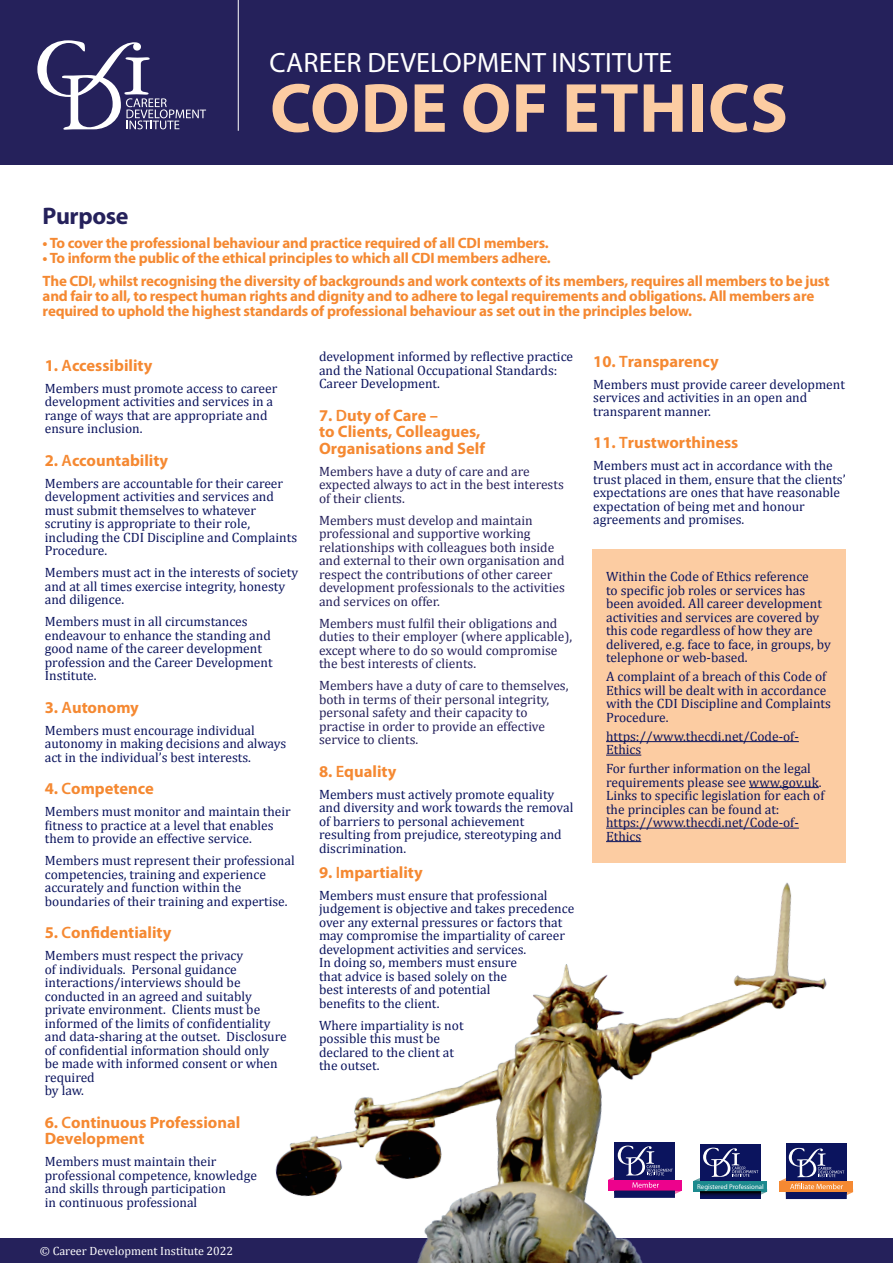
<style>
.page{position:relative;width:893px;height:1263px;background:#fff}
.page>*{position:absolute;margin:0;border:0;box-sizing:border-box;transform-origin:0 0}
.t1{font:700 70.2px "Myriad Pro";letter-spacing:.005em;color:#fccca2}
.t2{font:28.05px "Myriad Pro";letter-spacing:.005em;color:#fff}
.t3{font:700 24px "Myriad Pro";letter-spacing:-.015em;color:#25215b}
.t4{font:700 16.5px/16.5px "Myriad Pro";color:#f58932}
.t5{font:700 15px/15px "Myriad Pro";letter-spacing:-.015em;color:#f58932}
.t6{font:13.5px/13.5px "Cambria";color:#0b145e}
.t7{font:13.5px/13.5px "Cambria";color:#25215b}
.t8{font:12px "Cambria";color:#fff}
.t9{font:6.9px "Myriad Pro";color:#fff}
.s1{font-weight:600}
</style>
<div class="page">
<div style="left:0;top:1238px;width:893px;height:25px;background:#25215b"></div>
<div style="left:592px;top:549px;width:254px;height:313px;background:#fccca2"></div>
<hr style="left:606px;top:741px;width:193px;height:1px;background:#0b145e">
<hr style="left:606px;top:755px;width:35px;height:1px;background:#0b145e">
<hr style="left:749px;top:787px;width:70px;height:1px;background:#0b145e">
<hr style="left:606px;top:828px;width:193px;height:1px;background:#0b145e">
<img style="left:275px;top:841px;width:579px;height:422px">
<div style="left:786px;top:1144px;width:60px;height:55px;background:#0b145e"></div>
<svg style="left:779px;top:1148px;width:74px;height:51px"></svg>
<div style="left:700px;top:1144px;width:60px;height:54px;background:#0b145e"></div>
<svg style="left:694px;top:1148px;width:73px;height:48px"></svg>
<div style="left:694px;top:1181px;width:73px;height:11px;background:#1c8a8e"></div>
<svg style="left:700px;top:1192px;width:60px;height:4px"></svg>
<div style="left:615px;top:1142px;width:60px;height:56px;background:#0b145e"></div>
<svg style="left:608px;top:1145px;width:74px;height:53px"></svg>
<div style="left:0;top:0;width:893px;height:164px;background:#25215b"></div>
<svg style="left:37px;top:40px;width:169px;height:90px"></svg>
<hr style="left:238px;top:0;width:1px;height:131px;background:#fff">
<p class="t2" style="left:270px;top:47px;width:404px">CAREER DEVELOPMENT INSTITUTE</p>
<p class="t1" style="left:270px;top:69px;width:519px">CODE OF ETHICS</p>
<p class="t3" style="left:43px;top:203px;width:87px">Purpose</p>
<p class="t5" style="left:43px;top:235px;width:508px">• To cover the professional behaviour and practice required of all CDI members.</p>
<p class="t5" style="left:43px;top:250px;width:510px">• To inform the public of the ethical principles to which all CDI members adhere.</p>
<p class="t5" style="left:43px;top:274px;width:788px">The CDI, whilst recognising the diversity of backgrounds and work contexts of its members, requires all members to be just and fair to all, to respect human rights and dignity and to adhere to legal requirements and obligations. All members are required to uphold the highest standards of professional behaviour as set out in the principles below.</p>
<p class="t4" style="left:45px;top:357px;width:109px">1. <span class="s1">A</span>ccessibility</p>
<p class="t6" style="left:45px;top:381px;width:234px">Members must promote access to career development activities and services in a range of ways that are appropriate and ensure inclusion.</p>
<p class="t4" style="left:45px;top:452px;width:125px">2. <span class="s1">A</span>ccountability</p>
<p class="t6" style="left:45px;top:476px;width:254px">Members are accountable for their career development activities and services and must submit themselves to whatever scrutiny is appropriate to their role, including the CDI Discipline and Complaints Procedure.</p>
<p class="t6" style="left:45px;top:566px;width:255px">Members must act in the interests of society and at all times exercise integrity, honesty and diligence.</p>
<p class="t6" style="left:45px;top:615px;width:229px">Members must in all circumstances endeavour to enhance the standing and good name of the career development profession and the Career Development<br>Institute.</p>
<p class="t4" style="left:45px;top:699px;width:96px">3. <span class="s1">A</span>utonomy</p>
<p class="t6" style="left:45px;top:723px;width:243px">Members must encourage individual autonomy in making decisions and always act in the individual’s best interests.</p>
<p class="t4" style="left:45px;top:781px;width:111px">4. <span class="s1">C</span>ompetence</p>
<p class="t6" style="left:45px;top:805px;width:248px">Members must monitor and maintain their fitness to practice at a level that enables them to provide an effective service.</p>
<p class="t6" style="left:45px;top:854px;width:251px">Members must represent their professional competencies, training and experience accurately and function within the boundaries of their training and expertise.</p>
<p class="t4" style="left:45px;top:925px;width:128px">5. <span class="s1">C</span>onfidentiality</p>
<p class="t6" style="left:45px;top:949px;width:243px">Members must respect the privacy<br>of individuals. Personal guidance interactions/interviews should be conducted in an agreed and suitably private environment. Clients must be informed of the limits of confidentiality and data-sharing at the outset. Disclosure of confidential information should only<br>be made with informed consent or when required<br>by law.</p>
<p class="t4" style="left:45px;top:1114px;width:197px">6. <span class="s1">C</span>ontinuous Professional</p>
<p class="t4" style="left:45px;top:1131px;width:101px">Development</p>
<p class="t6" style="left:45px;top:1155px;width:214px">Members must maintain their professional competence, knowledge and skills through participation<br>in continuous professional</p>
<p class="t6" style="left:319px;top:350px;width:256px">development informed by reflective practice and the National Occupational Standards:<br>Career Development.</p>
<p class="t4" style="left:319px;top:407px;width:121px">7. <span class="s1">D</span>uty of Care –</p>
<p class="t4" style="left:319px;top:423px;width:168px">to Clients, Colleagues,<br>Organisations and Self</p>
<p class="t7" style="left:319px;top:464px;width:246px">Members have a duty of care and are expected always to act in the best interests of their clients.</p>
<p class="t7" style="left:319px;top:513px;width:247px">Members must develop and maintain professional and supportive working relationships with colleagues both inside and external to their own organisation and respect the contributions of other career development professionals to the activities and services on offer.</p>
<p class="t7" style="left:319px;top:616px;width:255px">Members must fulfil their obligations and duties to their employer (where applicable), except where to do so would compromise the best interests of clients.</p>
<p class="t7" style="left:319px;top:679px;width:251px">Members have a duty of care to themselves, both in terms of their personal integrity, personal safety and their capacity to practise in order to provide an effective service to clients.</p>
<p class="t4" style="left:319px;top:763px;width:79px">8. <span class="s1">E</span>quality</p>
<p class="t6" style="left:319px;top:787px;width:256px">Members must actively promote equality and diversity and work towards the removal of barriers to personal achievement resulting from prejudice, stereotyping and discrimination.</p>
<p class="t4" style="left:319px;top:864px;width:105px">9. <span class="s1">I</span>mpartiality</p>
<p class="t6" style="left:319px;top:888px;width:257px">Members must ensure that professional judgement is objective and takes precedence over any external pressures or factors that may compromise the impartiality of career development activities and services.<br>In doing so, members must ensure<br>that advice is based solely on the<br>best interests of and potential<br>benefits to the client.</p>
<p class="t6" style="left:319px;top:1018px;width:146px">Where impartiality is not possible this must be declared to the client at the outset.</p>
<p class="t4" style="left:593px;top:353px;width:127px">10. <span class="s1">T</span>ransparency</p>
<p class="t6" style="left:593px;top:377px;width:253px">Members must provide career development services and activities in an open and transparent manner.</p>
<p class="t4" style="left:593px;top:435px;width:147px">11. <span class="s1">T</span>rustworthiness</p>
<p class="t6" style="left:593px;top:459px;width:254px">Members must act in accordance with the trust placed in them, ensure that the clients’ expectations are ones that have reasonable expectation of being met and honour agreements and promises.</p>
<p class="t6" style="left:606px;top:570px;width:226px">Within the Code of Ethics reference<br>to specific job roles or services has been avoided. All career development activities and services are covered by this code regardless of how they are delivered, e.g. face to face, in groups, by telephone or web-based.</p>
<p class="t6" style="left:606px;top:670px;width:226px">A complaint of a breach of this Code of<br>Ethics will be dealt with in accordance with the CDI Discipline and Complaints<br>Procedure.</p>
<p class="t6" style="left:606px;top:729px;width:194px">https://www.thecdi.net/Code-of-<br>Ethics</p>
<p class="t6" style="left:606px;top:762px;width:220px">For further information on the legal requirements please see www.gov.uk.<br>Links to specific legislation for each of the principles can be found at: https://www.thecdi.net/Code-of-<br>Ethics</p>
<p class="t9" style="left:697px;top:1182px;width:68px">Registered Professional</p>
<p class="t8" style="left:40px;top:1244px;width:195px">© Career Development Institute 2022</p>
</div>
